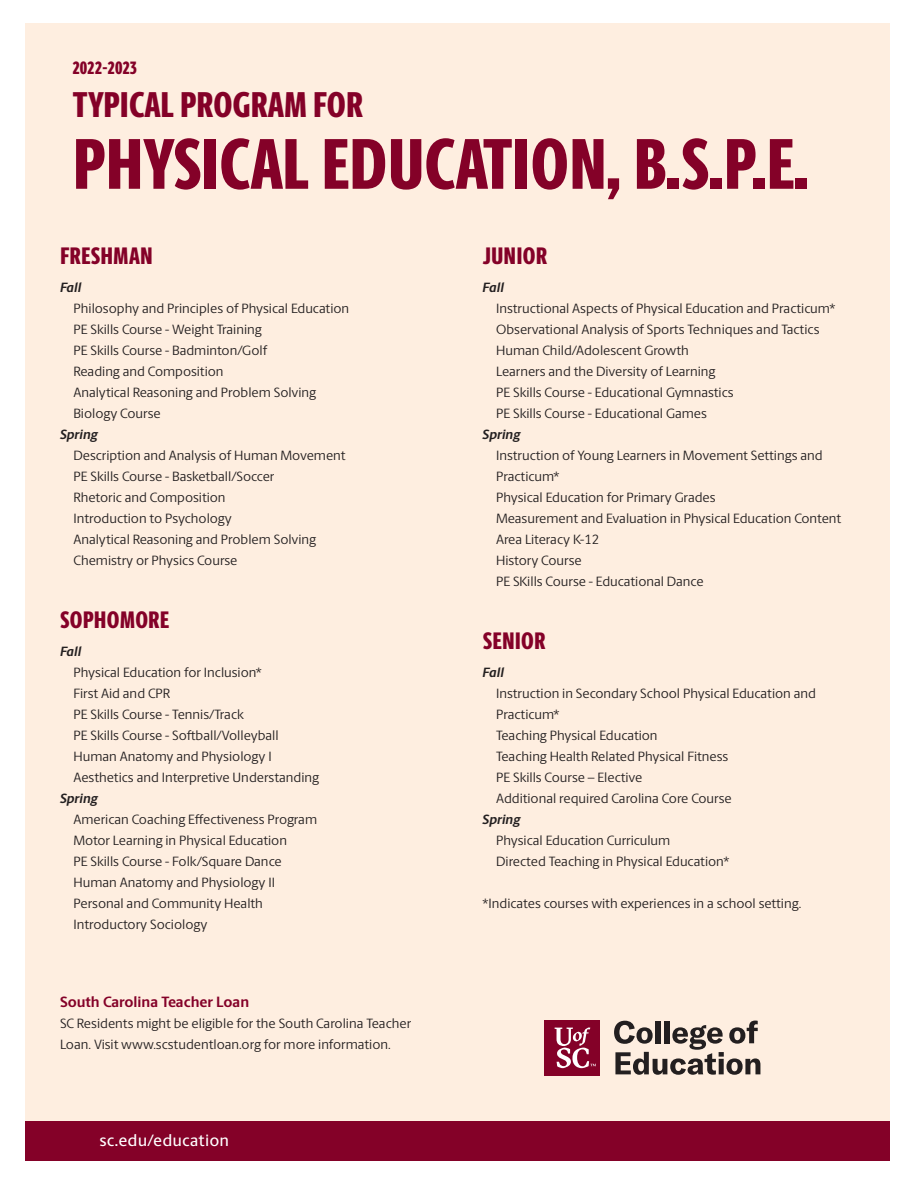
<style>
.page{position:relative;width:918px;height:1188px;background:#fff}
.page>*{position:absolute;margin:0;border:0;box-sizing:border-box;transform-origin:0 0}
.t1{font:800 72px "Berlingske Sans X Cn";letter-spacing:.005em;color:#840128}
.t2{font:800 36px "Berlingske Sans X Cn";letter-spacing:.01em;color:#840128}
.Subhead_2{font:800 24px "Berlingske Sans X Cn";letter-spacing:.025em;color:#840128}
.t3{font:800 18px "Berlingske Sans X Cn";color:#840128}
.Subhead_2-2{font:500 16.5px "Berlingske Sans";letter-spacing:.005em;color:#fff}
.Body_Copy_1_First_Pa{font:700 15px "Berlingske Sans";color:#840128}
.Subheading_Units{font:13.5px/21px "Berlingske Sans";color:#231f20}
.Body_Copy_1_First_Pa-2{font:13.5px/21px "Berlingske Sans";color:#231f20}
.Subheading{font:italic 700 13.5px "Berlingske Sans";color:#231f20}
.Body_Copy_1_First_Pa-3{font:italic 700 13.5px "Berlingske Sans";color:#231f20}
</style>
<div class="page">
<div style="left:25px;top:24px;width:864px;height:1137px;background:#feeee0"></div>
<div style="left:25px;top:1121px;width:864px;height:40px;background:#840128"></div>
<div style="left:544px;top:1020px;width:56px;height:56px;background:#840128"></div>
<svg style="left:555px;top:1028px;width:41px;height:40px"></svg>
<svg style="left:614px;top:1021px;width:146px;height:54px"></svg>
<p class="t3" style="left:72px;top:54px;width:67px">2022-2023</p>
<p class="t2" style="left:73px;top:77px;width:292px">TYPICAL PROGRAM FOR</p>
<p class="t1" style="left:74px;top:110px;width:737px">PHYSICAL EDUCATION, B.S.P.E.</p>
<p class="Subhead_2" style="left:60px;top:238px;width:94px">FRESHMAN</p>
<p class="Body_Copy_1_First_Pa-3" style="left:60px;top:277px;width:23px">Fall</p>
<p class="Subheading_Units" style="left:74px;top:297px;width:277px">Philosophy and Principles of Physical Education</p>
<p class="Subheading_Units" style="left:74px;top:318px;width:244px">PE Skills Course - Weight Training<br>PE Skills Course - Badminton/Golf Reading and Composition<br>Analytical Reasoning and Problem Solving</p>
<p class="Subheading_Units" style="left:74px;top:402px;width:89px">Biology Course</p>
<p class="Subheading" style="left:60px;top:424px;width:39px">Spring</p>
<p class="Subheading_Units" style="left:74px;top:444px;width:274px">Description and Analysis of Human Movement</p>
<p class="Subheading_Units" style="left:74px;top:465px;width:244px">PE Skills Course - Basketball/Soccer Rhetoric and Composition<br>Introduction to Psychology<br>Analytical Reasoning and Problem Solving</p>
<p class="Subheading_Units" style="left:74px;top:549px;width:166px">Chemistry or Physics Course</p>
<p class="Subhead_2" style="left:60px;top:602px;width:110px">SOPHOMORE</p>
<p class="Body_Copy_1_First_Pa-3" style="left:60px;top:641px;width:23px">Fall</p>
<p class="Subheading_Units" style="left:74px;top:661px;width:207px">Physical Education for Inclusion*<br>First Aid and CPR<br>PE Skills Course - Tennis/Track<br>PE Skills Course - Softball/Volleyball</p>
<p class="Subheading_Units" style="left:74px;top:745px;width:200px">Human Anatomy and Physiology I</p>
<p class="Subheading_Units" style="left:74px;top:766px;width:247px">Aesthetics and Interpretive Understanding</p>
<p class="Subheading" style="left:60px;top:788px;width:39px">Spring</p>
<p class="Subheading_Units" style="left:74px;top:808px;width:245px">American Coaching Effectiveness Program</p>
<p class="Subheading_Units" style="left:74px;top:829px;width:215px">Motor Learning in Physical Education</p>
<p class="Subheading_Units" style="left:74px;top:850px;width:210px">PE Skills Course - Folk/Square Dance</p>
<p class="Subheading_Units" style="left:74px;top:871px;width:203px">Human Anatomy and Physiology II</p>
<p class="Subheading_Units" style="left:74px;top:892px;width:191px">Personal and Community Health</p>
<p class="Subheading_Units" style="left:74px;top:913px;width:136px">Introductory Sociology</p>
<p class="Body_Copy_1_First_Pa" style="left:60px;top:991px;width:191px">South Carolina Teacher Loan</p>
<p class="Body_Copy_1_First_Pa-2" style="left:60px;top:1012px;width:353px">SC Residents might be eligible for the South Carolina Teacher<br>Loan. Visit www.scstudentloan.org for more information.</p>
<p class="Subhead_2-2" style="left:99px;top:1127px;width:131px">sc.edu/education</p>
<p class="Subhead_2" style="left:483px;top:238px;width:66px">JUNIOR</p>
<p class="Body_Copy_1_First_Pa-3" style="left:483px;top:277px;width:23px">Fall</p>
<p class="Subheading_Units" style="left:496px;top:297px;width:341px">Instructional Aspects of Physical Education and Practicum*</p>
<p class="Subheading_Units" style="left:496px;top:318px;width:325px">Observational Analysis of Sports Techniques and Tactics</p>
<p class="Subheading_Units" style="left:496px;top:339px;width:239px">Human Child/Adolescent Growth Learners and the Diversity of Learning<br>PE Skills Course - Educational Gymnastics PE Skills Course - Educational Games</p>
<p class="Subheading" style="left:483px;top:424px;width:39px">Spring</p>
<p class="Subheading_Units" style="left:496px;top:444px;width:347px">Instruction of Young Learners in Movement Settings and Practicum*<br>Physical Education for Primary Grades<br>Measurement and Evaluation in Physical Education Content Area Literacy K-12<br>History Course<br>PE SKills Course - Educational Dance</p>
<p class="Subhead_2" style="left:483px;top:623px;width:64px">SENIOR</p>
<p class="Body_Copy_1_First_Pa-3" style="left:483px;top:662px;width:23px">Fall</p>
<p class="Subheading_Units" style="left:496px;top:682px;width:321px">Instruction in Secondary School Physical Education and Practicum*<br>Teaching Physical Education<br>Teaching Health Related Physical Fitness<br>PE Skills Course – Elective<br>Additional required Carolina Core Course</p>
<p class="Subheading" style="left:483px;top:809px;width:39px">Spring</p>
<p class="Subheading_Units" style="left:496px;top:829px;width:176px">Physical Education Curriculum</p>
<p class="Subheading_Units" style="left:496px;top:850px;width:235px">Directed Teaching in Physical Education*</p>
<p class="Body_Copy_1_First_Pa-2" style="left:483px;top:892px;width:320px">*Indicates courses with experiences in a school setting.</p>
</div>
